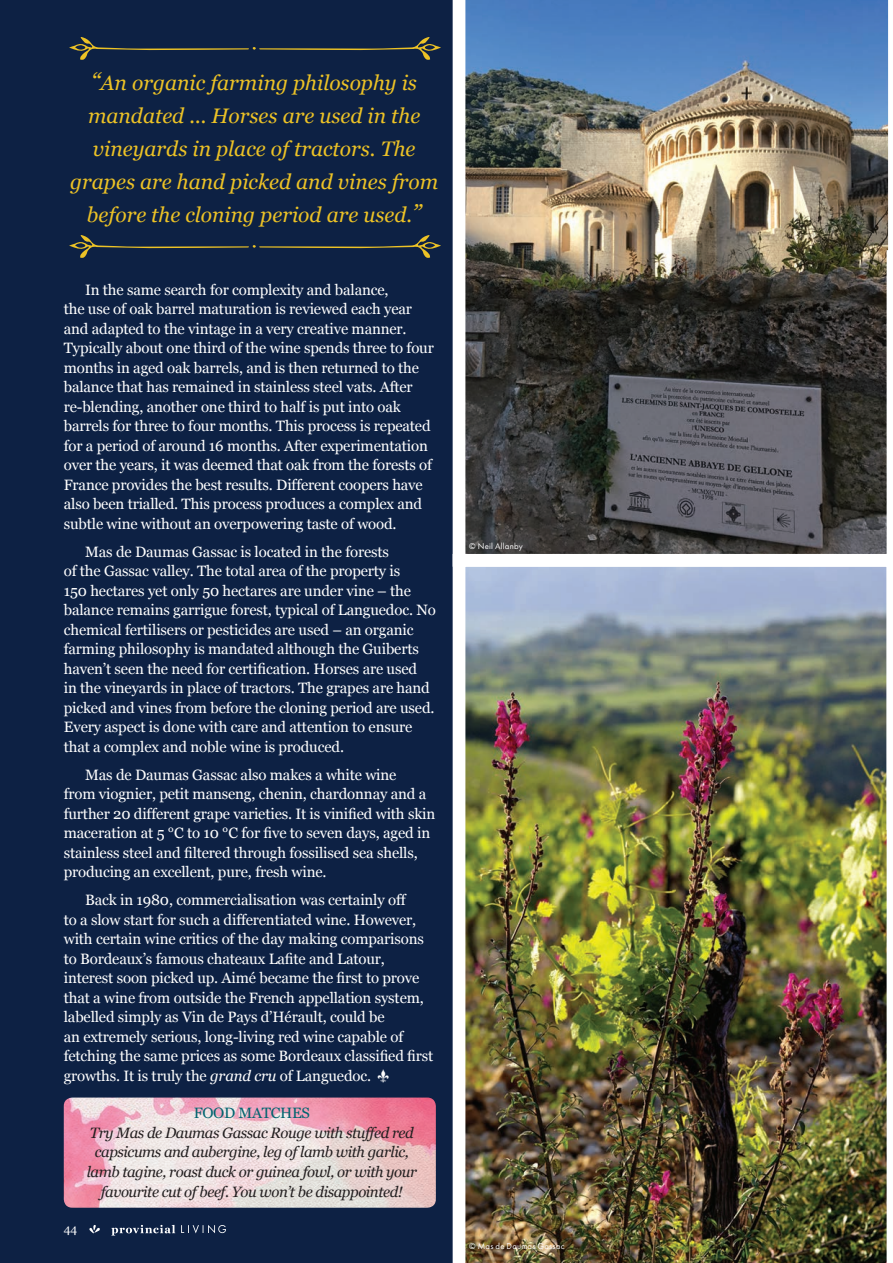
<style>
.page{position:relative;width:893px;height:1263px;background:#0d2144}
.page>*{position:absolute;margin:0;border:0;box-sizing:border-box;transform-origin:0 0}
._08_Callout_Quote{font:italic 21px/33px "Georgia";color:#ecc226;text-align:center}
._07_Body_text{font:15px/19.5px "Georgia";letter-spacing:-.01em;color:#fff}
._07_Body_text-2{font:italic 15px/19.5px "Georgia";letter-spacing:-.03em;color:#231f20;text-align:center}
.Text_Box_Sub_Heading{font:15px "Georgia";letter-spacing:-.02em;color:#00646f}
.t1{font:12px "Georgia";color:#fff}
._11_photo_credits_AW{font:8.7px "Futura PT";letter-spacing:.025em;color:#fff}
.s1{font-size:24px}
.s2{font-style:italic}
.s3{font-family:"Fleurde Lys"}
</style>
<div class="page">
<svg style="left:181px;top:1225px;width:45px;height:8px"></svg>
<svg style="left:111px;top:1225px;width:64px;height:10px"></svg>
<svg style="left:89px;top:1225px;width:11px;height:8px"></svg>
<img style="left:453px;top:567px;width:440px;height:696px">
<img style="left:453px;top:0;width:434px;height:567px">
<svg style="left:887px;top:0;width:6px;height:830px;background:#f6f7f8"></svg>
<svg style="left:69px;top:235px;width:372px;height:23px"></svg>
<svg style="left:69px;top:37px;width:372px;height:23px"></svg>
<img style="left:64px;top:1097px;width:372px;height:111px">
<p class="_08_Callout_Quote" style="left:70px;top:67px;width:369px"><span class="s1">“</span>An organic farming philosophy is mandated ... Horses are used in the vineyards in place of tractors. The grapes are hand picked and vines from before the cloning period are used.<span class="s1">”</span></p>
<p class="_07_Body_text" style="left:64px;top:280px;width:372px;text-indent:21px">In the same search for complexity and balance,<br>the use of oak barrel maturation is reviewed each year and adapted to the vintage in a very creative manner.<br>Typically about one third of the wine spends three to four months in aged oak barrels, and is then returned to the balance that has remained in stainless steel vats. After re-blending, another one third to half is put into oak barrels for three to four months. This process is repeated for a period of around 16 months. After experimentation over the years, it was deemed that oak from the forests of France provides the best results. Different coopers have also been trialled. This process produces a complex and subtle wine without an overpowering taste of wood.</p>
<p class="_07_Body_text" style="left:64px;top:542px;width:373px;text-indent:21px">Mas de Daumas Gassac is located in the forests<br>of the Gassac valley. The total area of the property is<br>150 hectares yet only 50 hectares are under vine – the balance remains garrigue forest, typical of Languedoc. No chemical fertilisers or pesticides are used – an organic farming philosophy is mandated although the Guiberts haven’t seen the need for certification. Horses are used<br>in the vineyards in place of tractors. The grapes are hand picked and vines from before the cloning period are used.<br>Every aspect is done with care and attention to ensure that a complex and noble wine is produced.</p>
<p class="_07_Body_text" style="left:64px;top:765px;width:373px;text-indent:21px">Mas de Daumas Gassac also makes a white wine<br>from viognier, petit manseng, chenin, chardonnay and a further 20 different grape varieties. It is vinified with skin maceration at 5 °C to 10 °C for five to seven days, aged in stainless steel and filtered through fossilised sea shells, producing an excellent, pure, fresh wine.</p>
<p class="_07_Body_text" style="left:64px;top:890px;width:371px;text-indent:21px">Back in 1980, commercialisation was certainly off<br>to a slow start for such a differentiated wine. However, with certain wine critics of the day making comparisons to Bordeaux’s famous chateaux Lafite and Latour, interest soon picked up. Aimé became the first to prove that a wine from outside the French appellation system, labelled simply as Vin de Pays d’Hérault, could be<br>an extremely serious, long-living red wine capable of fetching the same prices as some Bordeaux classified first growths. It is truly the <span class="s2">grand cru</span> of Languedoc. <span class="s3">D</span></p>
<p class="Text_Box_Sub_Heading" style="left:194px;top:1105px;width:118px">FOOD MATCHES</p>
<p class="_07_Body_text-2" style="left:87px;top:1123px;width:332px">Try Mas de Daumas Gassac Rouge with stuffed red capsicums and aubergine, leg of lamb with garlic, lamb tagine, roast duck or guinea fowl, or with your favourite cut of beef. You won’t be disappointed!</p>
<p class="t1" style="left:64px;top:1222px;width:15px">44</p>
<p class="_11_photo_credits_AW" style="left:469px;top:541px;width:55px">© Neil Allanby</p>
<p class="_11_photo_credits_AW" style="left:469px;top:1240px;width:97px">© Mas de Daumas Gassac</p>
</div>
